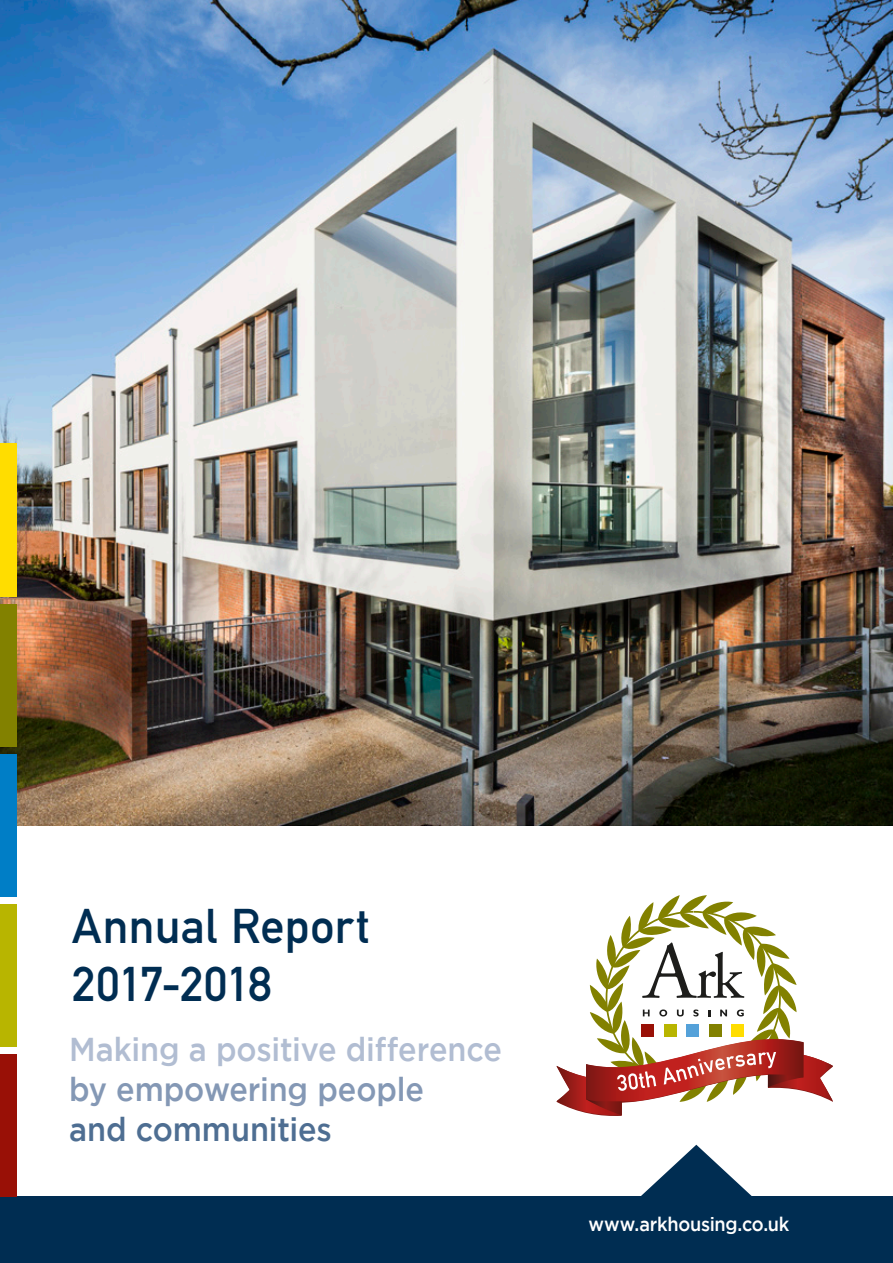
<style>
.page{position:relative;width:893px;height:1263px;background:#fff}
.page>*{position:absolute;margin:0;border:0;box-sizing:border-box;transform-origin:0 0}
.t1{font:48px/57.6px "DIN Mittelschrift Std";letter-spacing:.005em;color:#002d52}
.t2{font:500 33px "Gotham";letter-spacing:-.005em;color:#b1bdd2;scale:.93 1}
.t3{font:500 33px "Gotham";letter-spacing:-.005em;color:#8498b5;scale:.93 1}
.t4{font:500 33px "Gotham";letter-spacing:-.005em;color:#4e6e92;scale:.93 1}
.t5{font:500 19.5px "Gotham";letter-spacing:-.015em;color:#fff;scale:.93 1}
</style>
<div class="page">
<img style="left:0;top:0;width:893px;height:825px">
<svg style="left:569px;top:1145px;width:255px;height:52px"></svg>
<div style="left:0;top:1197px;width:893px;height:66px;background:#002d52"></div>
<div style="left:0;top:443px;width:16px;height:154px;background:#fd0"></div>
<div style="left:0;top:604px;width:16px;height:143px;background:#828100"></div>
<div style="left:0;top:754px;width:16px;height:143px;background:#007ec6"></div>
<div style="left:0;top:904px;width:16px;height:143px;background:#b8b500"></div>
<div style="left:0;top:1054px;width:16px;height:143px;background:#991006"></div>
<svg style="left:557px;top:895px;width:276px;height:221px"></svg>
<h1 class="t1" style="left:72px;top:898px;width:299px">Annual Report<br>2017-2018</h1>
<p class="t2" style="left:69px;top:1030px;width:467px">Making a positive difference</p>
<p class="t3" style="left:69px;top:1070px;width:383px">by empowering people</p>
<p class="t4" style="left:69px;top:1111px;width:284px">and communities</p>
<p class="t5" style="left:589px;top:1213px;width:217px">www.arkhousing.co.uk</p>
</div>
